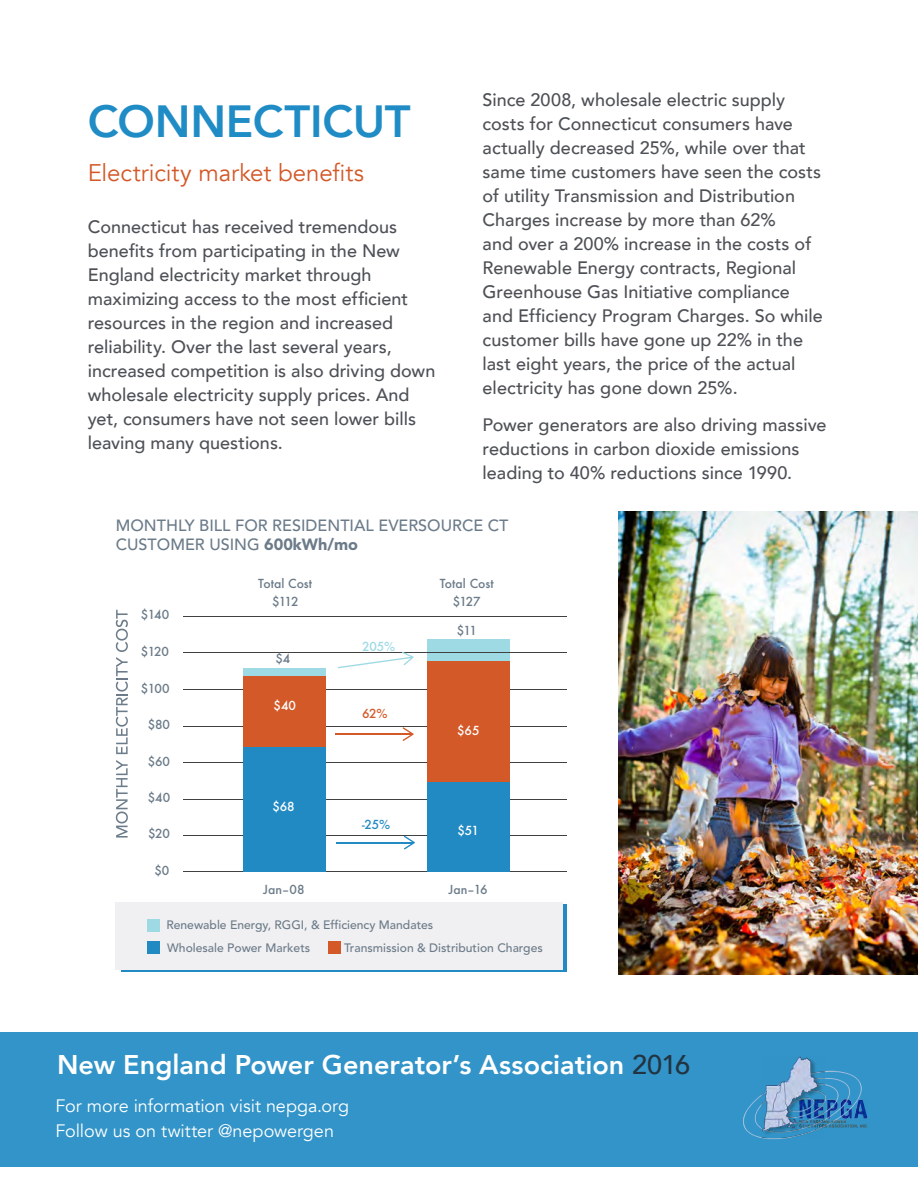
<style>
.page{position:relative;width:918px;height:1188px;background:#fff}
.page>*{position:absolute;margin:0;border:0;box-sizing:border-box;transform-origin:0 0}
.t1{font:800 45px "Avenir";letter-spacing:-.005em;color:#208cc5}
.t2{font:800 27px "Avenir";color:#fff}
.t3{font:24px "Avenir";letter-spacing:-.005em;color:#d45827}
.t4{font:500 20.85px "Avenir";color:#6b7b89}
.t5{font:500 18px/24px "Avenir";color:#4d5055}
.t6{font:18px/25.5px "Avenir";letter-spacing:-.005em;color:#fff}
.t7{font:500 16.2px/19.4px "Avenir";color:#6b7b89}
.t8{font:500 12.15px/22.4px "Avenir";color:#6b7b89}
.t9{font:500 12.15px/17.5px "Futura";color:#6b7b89;text-align:center}
.t10{font:500 12.15px "Futura";letter-spacing:-.005em;color:#fff}
.t11{font:500 12.15px "Futura";color:#9ddae4}
.t12{font:500 12.15px "Futura";color:#218ac3}
.t13{font:500 12.15px "Futura";color:#d35928}
.s1{font-weight:900}
.s2{font-weight:500;color:#223442}
</style>
<div class="page">
<img style="left:618px;top:512px;width:300px;height:463px">
<div style="left:0;top:1032px;width:918px;height:135px;background:#3294c8"></div>
<img style="left:743px;top:1056px;width:125px;height:84px">
<div style="left:427px;top:640px;width:83px;height:21px;background:#9ddae4"></div>
<hr style="left:183px;top:871px;width:384px;height:1px;background:#424142">
<hr style="left:183px;top:835px;width:384px;height:1px;background:#424142">
<hr style="left:183px;top:799px;width:384px;height:1px;background:#424142">
<hr style="left:183px;top:762px;width:384px;height:1px;background:#424142">
<hr style="left:183px;top:726px;width:384px;height:1px;background:#424142">
<hr style="left:183px;top:689px;width:384px;height:1px;background:#424142">
<hr style="left:183px;top:653px;width:384px;height:1px;background:#424142">
<hr style="left:183px;top:616px;width:384px;height:1px;background:#424142">
<div style="left:427px;top:781px;width:83px;height:91px;background:#218ac3"></div>
<div style="left:427px;top:661px;width:83px;height:121px;background:#d35928"></div>
<div style="left:244px;top:747px;width:82px;height:125px;background:#218ac3"></div>
<div style="left:244px;top:675px;width:82px;height:72px;background:#d35928"></div>
<svg style="left:116px;top:760px;width:12px;height:78px"></svg>
<svg style="left:116px;top:610px;width:12px;height:144px"></svg>
<svg style="left:338px;top:652px;width:76px;height:16px"></svg>
<hr style="left:337px;top:842px;width:76px;height:1px;background:#218ac3">
<svg style="left:404px;top:836px;width:11px;height:13px"></svg>
<hr style="left:335px;top:733px;width:77px;height:2px;background:#d35928">
<svg style="left:403px;top:727px;width:11px;height:14px"></svg>
<div style="left:121px;top:905px;width:446px;height:67px;background:#218ac3"></div>
<div style="left:116px;top:903px;width:447px;height:67px;background:#f0eff1"></div>
<div style="left:147px;top:919px;width:13px;height:12px;background:#9ddae4"></div>
<div style="left:147px;top:941px;width:13px;height:13px;background:#218ac3"></div>
<div style="left:328px;top:941px;width:12px;height:13px;background:#d35928"></div>
<div style="left:244px;top:668px;width:82px;height:7px;background:#9ddae4"></div>
<h1 class="t1" style="left:88px;top:87px;width:325px">CONNECTICUT</h1>
<h3 class="t3" style="left:88px;top:158px;width:278px">Electricity market benefits</h3>
<p class="t5" style="left:88px;top:214px;width:349px">Connecticut has received tremendous benefits from participating in the New England electricity market through maximizing access to the most efficient resources in the region and increased reliability. Over the last several years, increased competition is also driving down wholesale electricity supply prices. And yet, consumers have not seen lower bills leaving many questions.</p>
<p class="t5" style="left:483px;top:86px;width:342px">Since 2008, wholesale electric supply costs for Connecticut consumers have actually decreased 25%, while over that same time customers have seen the costs of utility Transmission and Distribution Charges increase by more than 62%<br>and over a 200% increase in the costs of Renewable Energy contracts, Regional Greenhouse Gas Initiative compliance and Efficiency Program Charges. So while customer bills have gone up 22% in the last eight years, the price of the actual electricity has gone down 25%.</p>
<p class="t5" style="left:483px;top:412px;width:345px">Power generators are also driving massive reductions in carbon dioxide emissions leading to 40% reductions since 1990.</p>
<p class="t7" style="left:116px;top:515px;width:394px">MONTHLY BILL FOR RESIDENTIAL EVERSOURCE CT<br>CUSTOMER USING <span class="s1">600kWh/mo</span></p>
<p class="t9" style="left:141px;top:605px;width:30px">$140</p>
<p class="t9" style="left:141px;top:643px;width:30px">$120</p>
<p class="t9" style="left:141px;top:680px;width:30px">$100</p>
<p class="t9" style="left:148px;top:716px;width:24px">$80</p>
<p class="t9" style="left:148px;top:752px;width:24px">$60</p>
<p class="t9" style="left:148px;top:789px;width:24px">$40</p>
<p class="t9" style="left:148px;top:825px;width:23px">$20</p>
<p class="t9" style="left:154px;top:862px;width:16px">$0</p>
<p class="t9" style="left:258px;top:575px;width:56px">Total Cost $112</p>
<p class="t9" style="left:440px;top:575px;width:56px">Total Cost $127</p>
<p class="t9" style="left:275px;top:650px;width:16px">$4</p>
<p class="t10" style="left:274px;top:697px;width:24px">$40</p>
<p class="t10" style="left:272px;top:798px;width:24px">$68</p>
<p class="t11" style="left:362px;top:638px;width:35px">205%</p>
<p class="t13" style="left:362px;top:705px;width:27px">62%</p>
<p class="t12" style="left:362px;top:816px;width:30px">-25%</p>
<p class="t9" style="left:457px;top:622px;width:22px">$11</p>
<p class="t10" style="left:457px;top:722px;width:24px">$65</p>
<p class="t10" style="left:457px;top:822px;width:23px">$51</p>
<p class="t9" style="left:263px;top:880px;width:43px">Jan–08</p>
<p class="t9" style="left:449px;top:880px;width:41px">Jan–16</p>
<p class="t8" style="left:166px;top:913px;width:268px">Renewable Energy, RGGI, &amp; Efficiency Mandates<br>Wholesale Power Markets</p>
<p class="t4" style="left:148px;top:922px;width:314px">ISO-NE Average Day Ahead LMP</p>
<p class="t8" style="left:344px;top:936px;width:200px">Transmission &amp; Distribution Charges</p>
<h2 class="t2" style="left:57px;top:1044px;width:635px">New England Power Generator’s Association <span class="s2">2016</span></h2>
<p class="t6" style="left:56px;top:1093px;width:295px">For more information visit nepga.org<br>Follow us on twitter @nepowergen</p>
</div>
